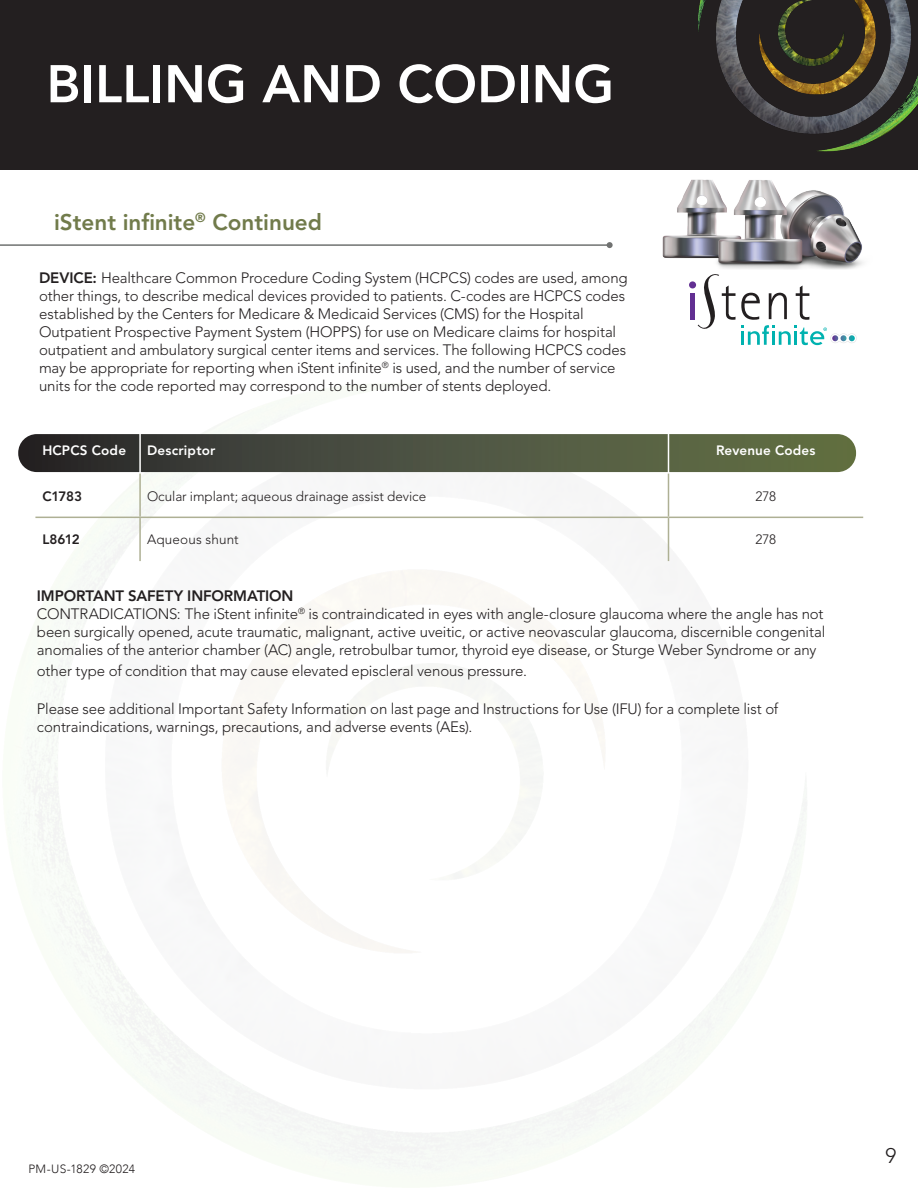
<style>
.page{position:relative;width:918px;height:1188px;background:#fff}
.page>*{position:absolute;margin:0;border:0;box-sizing:border-box;transform-origin:0 0}
.Title_Page{font:800 52.5px "Avenir LT Std";color:#fff}
.t1{font:800 22.5px "Avenir LT Std";color:#717b4b}
.t2{font:300 21px "Avenir LT Std";color:#231f20}
.Notes{font:300 15px/18px "Avenir LT Std";letter-spacing:-.01em;color:#231f20}
.table_copy{font:300 13.5px "Avenir LT Std";color:#231f20}
.table_copy-2{font:800 13.5px "Avenir LT Std";letter-spacing:.015em;color:#fff}
.table_copy-3{font:800 13.5px "Avenir LT Std";letter-spacing:-.02em;color:#231f20}
.Leagl{font:300 12px "Avenir";letter-spacing:.02em;color:#231f20}
.s1{font-weight:800}
</style>
<div class="page">
<div style="left:690px;top:293px;width:5px;height:26px;background:#622f92"></div>
<div style="left:689px;top:281px;width:7px;height:7px;background:#622f92;border-radius:50%"></div>
<svg style="left:698px;top:274px;width:159px;height:71px"></svg>
<div style="left:0;top:0;width:918px;height:170px;background:#231f20"></div>
<img style="left:698px;top:0;width:220px;height:152px">
<hr style="left:0;top:244px;width:610px;height:2px;background:#707271">
<svg style="left:607px;top:242px;width:6px;height:6px"></svg>
<img style="left:662px;top:179px;width:40px;height:80px">
<img style="left:702px;top:179px;width:161px;height:91px">
<svg style="left:18px;top:434px;width:838px;height:38px;background:#4c523f"></svg>
<hr style="left:139px;top:430px;width:2px;height:44px;background:#fff">
<hr style="left:668px;top:430px;width:1px;height:44px;background:#fff">
<hr style="left:139px;top:474px;width:2px;height:43px;background:#aeb094">
<hr style="left:668px;top:474px;width:1px;height:43px;background:#aeb094">
<hr style="left:35px;top:517px;width:105px;height:1px;background:#aeb094">
<hr style="left:140px;top:517px;width:528px;height:1px;background:#aeb094">
<hr style="left:139px;top:518px;width:2px;height:43px;background:#aeb094">
<hr style="left:668px;top:517px;width:195px;height:1px;background:#aeb094">
<hr style="left:668px;top:518px;width:1px;height:43px;background:#aeb094">
<p class="Title_Page" style="left:46px;top:53px;width:569px">BILLING AND CODING</p>
<p class="t1" style="left:54px;top:209px;width:270px">iStent infinite<sup>®</sup> Continued</p>
<p class="Notes" style="left:39px;top:269px;width:590px"><span class="s1">DEVICE:</span> Healthcare Common Procedure Coding System (HCPCS) codes are used, among other things, to describe medical devices provided to patients. C-codes are HCPCS codes established by the Centers for Medicare &amp; Medicaid Services (CMS) for the Hospital Outpatient Prospective Payment System (HOPPS) for use on Medicare claims for hospital outpatient and ambulatory surgical center items and services. The following HCPCS codes may be appropriate for reporting when iStent infinite<sup>®</sup> is used, and the number of service units for the code reported may correspond to the number of stents deployed.</p>
<p class="table_copy-2" style="left:42px;top:442px;width:85px">HCPCS Code</p>
<p class="table_copy-2" style="left:147px;top:442px;width:70px">Descriptor</p>
<p class="table_copy-2" style="left:716px;top:442px;width:101px">Revenue Codes</p>
<p class="table_copy-3" style="left:42px;top:488px;width:41px">C1783</p>
<p class="table_copy" style="left:147px;top:488px;width:281px">Ocular implant; aqueous drainage assist device</p>
<p class="table_copy" style="left:755px;top:488px;width:22px">278</p>
<p class="table_copy-3" style="left:42px;top:532px;width:39px">L8612</p>
<p class="table_copy" style="left:147px;top:532px;width:93px">Aqueous shunt</p>
<p class="table_copy" style="left:755px;top:532px;width:22px">278</p>
<p class="Notes" style="left:37px;top:586px;width:790px"><span class="s1">IMPORTANT SAFETY INFORMATION<br></span>CONTRADICATIONS: The iStent infinite<sup>®</sup> is contraindicated in eyes with angle-closure glaucoma where the angle has not been surgically opened, acute traumatic, malignant, active uveitic, or active neovascular glaucoma, discernible congenital anomalies of the anterior chamber (AC) angle, retrobulbar tumor, thyroid eye disease, or Sturge Weber Syndrome or any</p>
<p class="Notes" style="left:37px;top:662px;width:492px">other type of condition that may cause elevated episcleral venous pressure.</p>
<p class="Notes" style="left:37px;top:700px;width:743px">Please see additional Important Safety Information on last page and Instructions for Use (IFU) for a complete list of contraindications, warnings, precautions, and adverse events (AEs).</p>
<p class="Leagl" style="left:28px;top:1162px;width:108px">PM-US-1829 ©2024</p>
<p class="t2" style="left:886px;top:1144px;width:12px">9</p>
</div>
